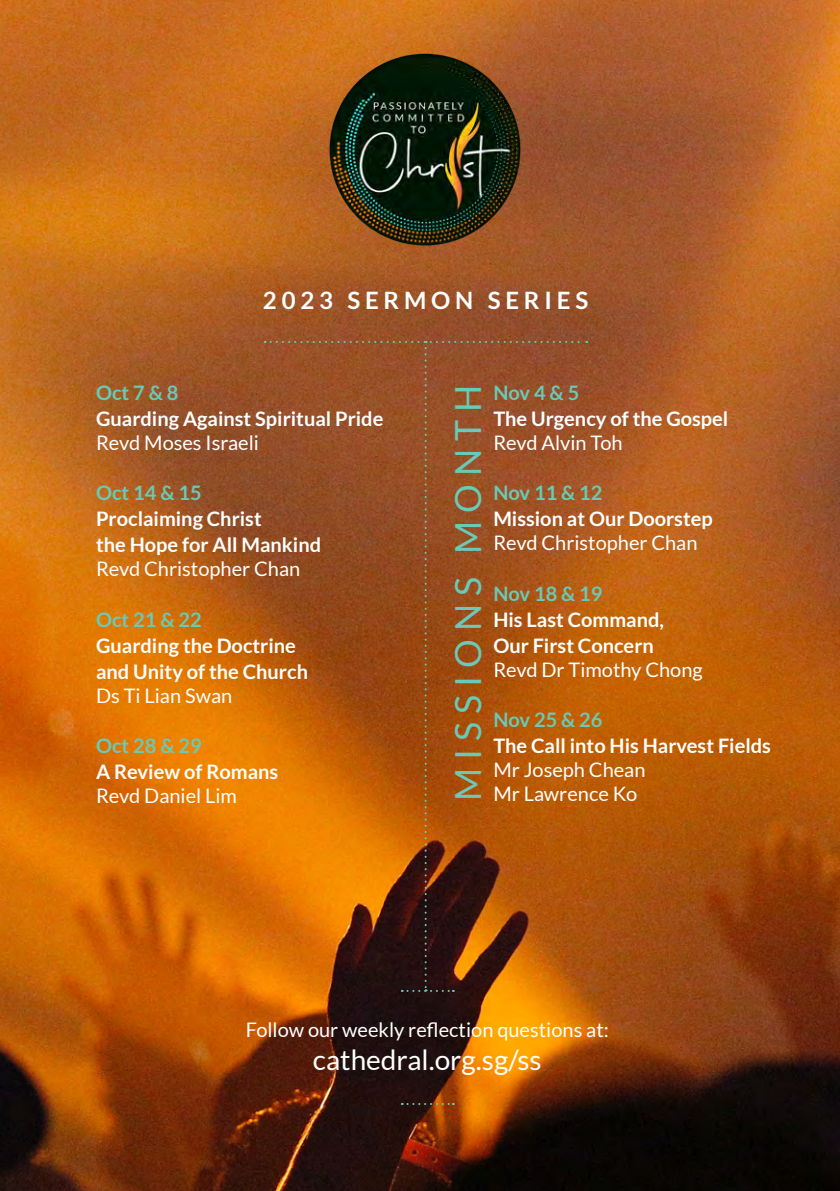
<style>
.page{position:relative;width:840px;height:1191px;background:#fff}
.page>*{position:absolute;margin:0;border:0;box-sizing:border-box;transform-origin:0 0}
.t1{font:36px "Lato";letter-spacing:.22em;color:#69cab8}
.t2{font:28px "Lato";color:#fff}
.t3{font:700 24px "Lato";letter-spacing:.2em;color:#fff}
.t4{font:700 20px/26px "Lato";color:#fff}
.t5{font:20px/24px "Lato";color:#fff}
.t6{font:700 20px "Lato";color:#69cab8}
</style>
<div class="page">
<img style="left:0;top:0;width:839px;height:1191px">
<img style="left:327px;top:52px;width:195px;height:195px">
<svg style="left:264px;top:341px;width:323px;height:651px;background:#a25114"></svg>
<svg style="left:401px;top:1103px;width:52px;height:2px"></svg>
<p class="t3" style="left:263px;top:287px;width:326px">2023 SERMON SERIES</p>
<p class="t6" style="left:96px;top:382px;width:84px">Oct 7 &amp; 8</p>
<p class="t4" style="left:96px;top:406px;width:288px">Guarding Against Spiritual Pride</p>
<p class="t5" style="left:96px;top:431px;width:164px">Revd Moses Israeli</p>
<p class="t6" style="left:96px;top:482px;width:107px">Oct 14 &amp; 15</p>
<p class="t4" style="left:96px;top:506px;width:226px">Proclaiming Christ<br>the Hope for All Mankind</p>
<p class="t5" style="left:96px;top:557px;width:206px">Revd Christopher Chan</p>
<p class="t6" style="left:96px;top:608px;width:107px">Oct 21 &amp; 22</p>
<p class="t4" style="left:96px;top:632px;width:213px">Guarding the Doctrine and Unity of the Church</p>
<p class="t5" style="left:96px;top:683px;width:138px">Ds Ti Lian Swan</p>
<p class="t6" style="left:96px;top:734px;width:107px">Oct 28 &amp; 29</p>
<p class="t4" style="left:96px;top:758px;width:184px">A Review of Romans</p>
<p class="t5" style="left:96px;top:783px;width:142px">Revd Daniel Lim</p>
<h1 class="t1" style="left:448px;top:801px;width:417px;rotate:-90deg">MISSIONS MONTH</h1>
<p class="t6" style="left:493px;top:382px;width:87px">Nov 4 &amp; 5</p>
<p class="t4" style="left:493px;top:406px;width:236px">The Urgency of the Gospel</p>
<p class="t5" style="left:493px;top:431px;width:131px">Revd Alvin Toh</p>
<p class="t6" style="left:493px;top:482px;width:111px">Nov 11 &amp; 12</p>
<p class="t4" style="left:493px;top:506px;width:221px">Mission at Our Doorstep</p>
<p class="t5" style="left:493px;top:531px;width:206px">Revd Christopher Chan</p>
<p class="t6" style="left:493px;top:582px;width:111px">Nov 18 &amp; 19</p>
<p class="t4" style="left:493px;top:606px;width:172px">His Last Command,<br>Our First Concern</p>
<p class="t5" style="left:493px;top:657px;width:211px">Revd Dr Timothy Chong</p>
<p class="t6" style="left:493px;top:708px;width:111px">Nov 25 &amp; 26</p>
<p class="t4" style="left:493px;top:732px;width:279px">The Call into His Harvest Fields</p>
<p class="t5" style="left:493px;top:757px;width:154px">Mr Joseph Chean<br>Mr Lawrence Ko</p>
<p class="t5" style="left:245px;top:1017px;width:364px">Follow our weekly reflection questions at:</p>
<h2 class="t2" style="left:313px;top:1044px;width:230px">cathedral.org.sg/ss</h2>
</div>
